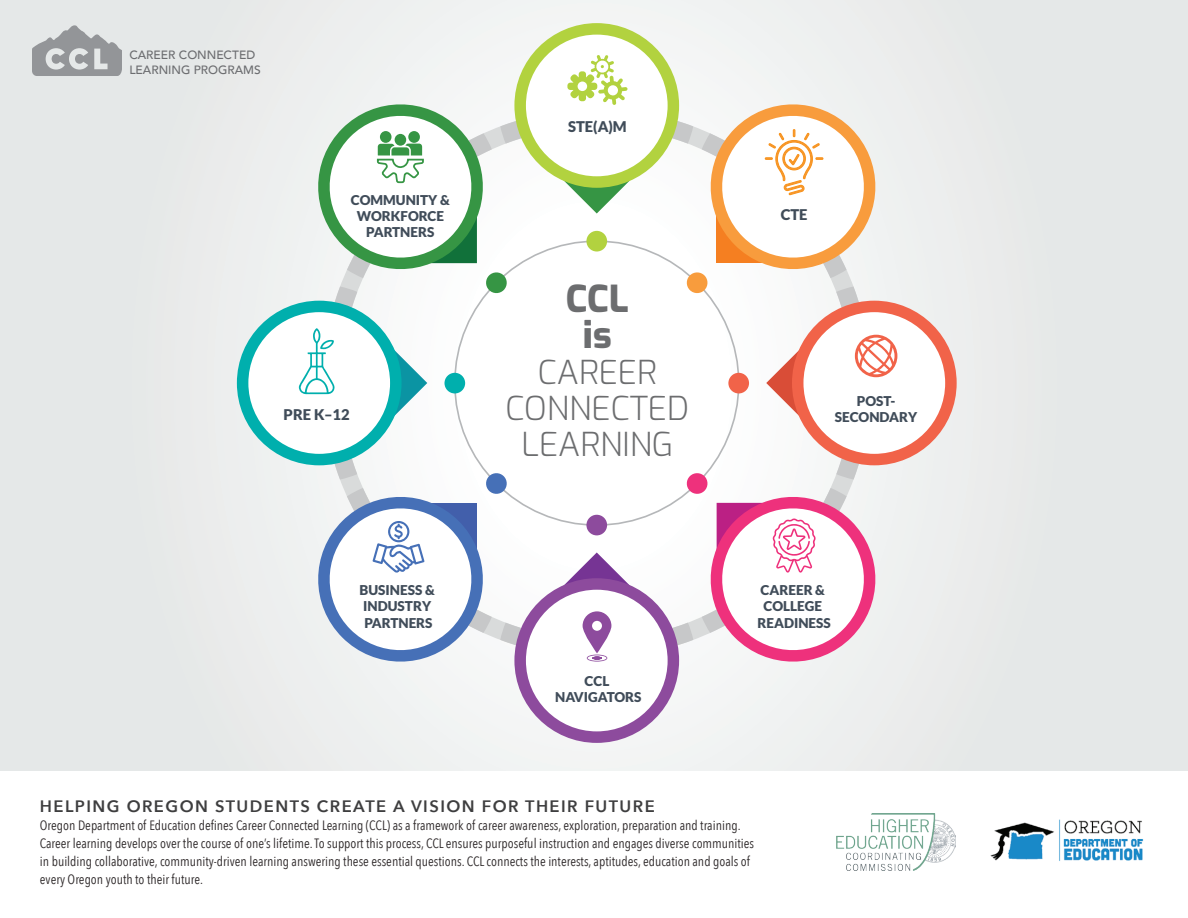
<style>
.page{position:relative;width:1188px;height:918px;background:#fff}
.page>*{position:absolute;margin:0;border:0;box-sizing:border-box;transform-origin:0 0}
.t1{font:800 36.9px/36px "Exo";color:#6c6d6f;text-align:center}
.t2{font:300 33px/36px "Exo";color:#6c6d6f;text-align:center}
.t3{font:600 16.5px "Avenir Next";letter-spacing:.09em;color:#3e3e3f}
.t4{font:900 14.7px "Lato";color:#404c59}
.t5{font:13.5px/18px "Avenir Next Condensed";color:#2e292a}
.t6{font:900 13.5px/16.2px "Lato";color:#404c59;text-align:center}
.t7{font:500 12px/15px "Avenir";color:#6c6d70}
</style>
<div class="page">
<div style="left:0;top:0;width:1188px;height:771px;background:#e6e9e8"></div>
<img style="left:836px;top:813px;width:120px;height:57px">
<img style="left:990px;top:819px;width:154px;height:42px">
<svg style="left:32px;top:25px;width:90px;height:51px"></svg>
<div style="left:514px;top:23px;width:165px;height:165px;background:#b2d23f;border-radius:50%"></div>
<div style="left:526px;top:35px;width:142px;height:141px;background:#fff;border-radius:50%"></div>
<div style="left:514px;top:578px;width:165px;height:165px;background:#8d4b9d;border-radius:50%"></div>
<div style="left:526px;top:590px;width:142px;height:141px;background:#fff;border-radius:50%"></div>
<div style="left:792px;top:301px;width:165px;height:164px;background:#f16349;border-radius:50%"></div>
<div style="left:803px;top:312px;width:142px;height:142px;background:#fff;border-radius:50%"></div>
<div style="left:237px;top:301px;width:165px;height:164px;background:#00afad;border-radius:50%"></div>
<div style="left:248px;top:312px;width:142px;height:142px;background:#fff;border-radius:50%"></div>
<svg style="left:299px;top:55px;width:598px;height:615px"></svg>
<p class="t7" style="left:129px;top:47px;width:133px">CAREER CONNECTED<br>LEARNING PROGRAMS</p>
<p class="t6" style="left:351px;top:192px;width:100px">COMMUNITY &amp;<br>WORKFORCE<br>PARTNERS</p>
<p class="t4" style="left:284px;top:406px;width:68px">PRE K–12</p>
<p class="t6" style="left:360px;top:582px;width:77px;text-align:left">BUSINESS &amp;<br>INDUSTRY<br>PARTNERS</p>
<p class="t4" style="left:568px;top:118px;width:60px">STE(A)M</p>
<h1 class="t1" style="left:566px;top:279px;width:64px">CCL is</h1>
<h2 class="t2" style="left:506px;top:353px;width:185px">CAREER<br>CONNECTED<br>LEARNING</h2>
<p class="t6" style="left:555px;top:672px;width:88px">CCL<br>NAVIGATORS</p>
<p class="t3" style="left:40px;top:792px;width:616px">HELPING OREGON STUDENTS CREATE A VISION FOR THEIR FUTURE</p>
<p class="t4" style="left:781px;top:206px;width:28px">CTE</p>
<p class="t6" style="left:835px;top:392px;width:84px">POST-<br>SECONDARY</p>
<p class="t6" style="left:757px;top:582px;width:75px">CAREER &amp;<br>COLLEGE<br>READINESS</p>
<p class="t5" style="left:40px;top:816px;width:716px">Oregon Department of Education defines Career Connected Learning (CCL) as a framework of career awareness, exploration, preparation and training.<br>Career learning develops over the course of one’s lifetime. To support this process, CCL ensures purposeful instruction and engages diverse communities in building collaborative, community-driven learning answering these essential questions. CCL connects the interests, aptitudes, education and goals of every Oregon youth to their future.</p>
</div>
